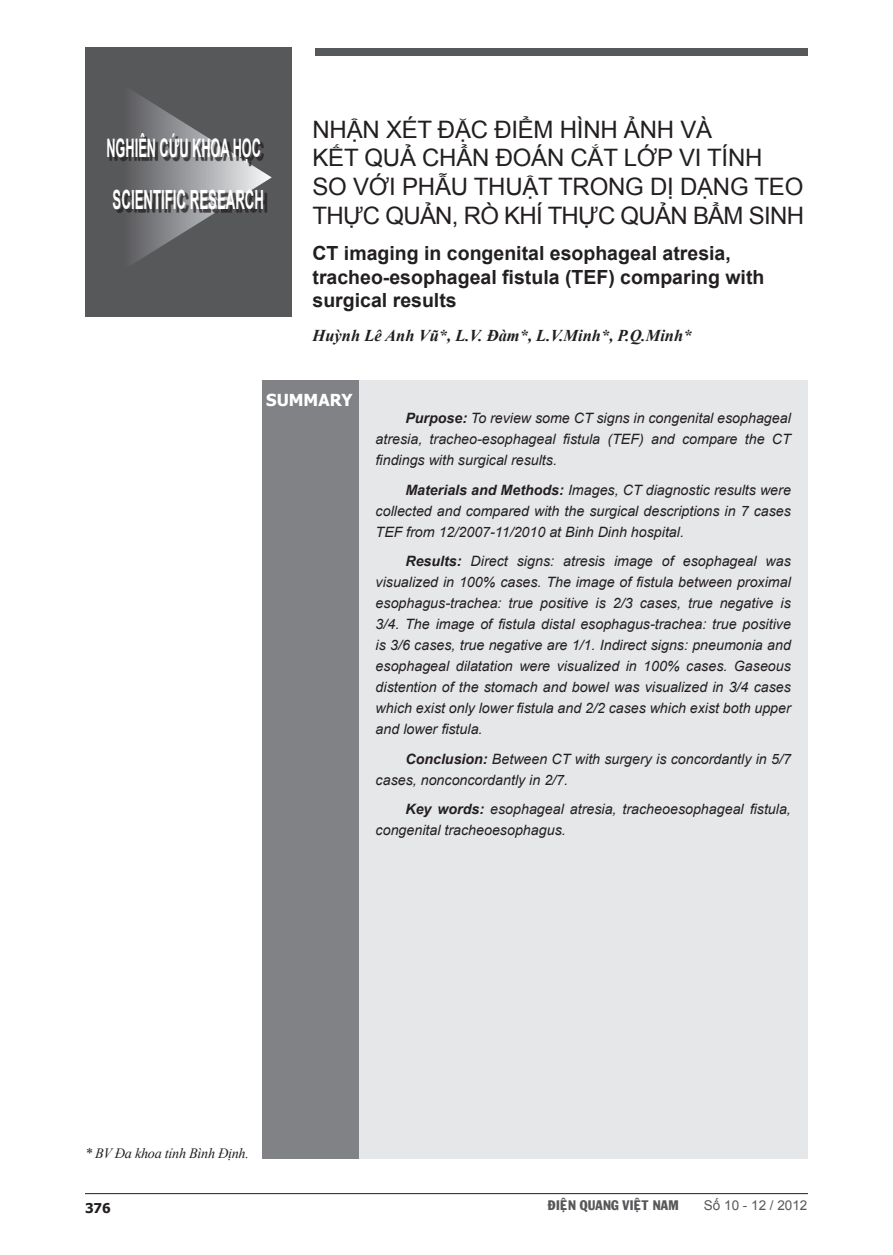
<style>
.page{position:relative;width:893px;height:1255px;background:#fff}
.page>*{position:absolute;margin:0;border:0;box-sizing:border-box;transform-origin:0 0}
.t1{font:700 26.4px "Arial";color:#fff;scale:.5 1}
.t2{font:700 25.5px "Arial";color:#fff;scale:.5 1}
.tit_bai{font:24px/28.8px "Arial";letter-spacing:-.01em;color:#231f20}
.tieng_anh{font:700 19.5px/23.4px "Arial";color:#231f20}
.ten_tac_gia{font:italic 700 16.5px "Times New Roman";color:#231f20}
.t3{font:700 16.5px "Tahoma";color:#fff}
.t4{font:italic 14.25px/21px "Arial";color:#231f20;text-align:justify}
.t5{font:italic 14.25px "Times New Roman";letter-spacing:-.02em;color:#231f20}
.t6{font:13.5px "VNI Franko";color:#57585a}
.t7{font:13.5px "Arial";color:#57585a}
.t8{font:700 13.5px "Tahoma";color:#231f20}
.s1{font-weight:700}
</style>
<div class="page">
<hr style="left:85px;top:1193px;width:723px;height:1px;background:#231f20">
<div style="left:85px;top:48px;width:207px;height:269px;background:#57585a"></div>
<svg style="left:132px;top:91px;width:72px;height:173px"></svg>
<div style="left:109px;top:135px;width:200px;height:64px;background:#231f20;opacity:.75"></div>
<div style="left:115px;top:191px;width:205px;height:63px;background:#231f20;opacity:.75"></div>
<div style="left:316px;top:48px;width:492px;height:7px;background:#57585a"></div>
<div style="left:263px;top:380px;width:545px;height:778px;background:#e6e7e9"></div>
<div style="left:262px;top:380px;width:96px;height:778px;background:#808285"></div>
<h2 class="t2" style="left:106px;top:131px;width:311px">NGHIÊN CỨU KHOA HỌC</h2>
<h1 class="t1" style="left:113px;top:182px;width:284px">Sci enti fic research</h1>
<p class="tit_bai" style="left:313px;top:115px;width:493px">NHẬN XÉT ĐẶC ĐIỂM HÌNH ẢNH VÀ<br>KẾT QUẢ CHẨN ĐOÁN CẮT LỚP VI TÍNH<br>SO VỚI PHẪU THUẬT TRONG DỊ DẠNG TEO<br>THỰC QUẢN, RÒ KHÍ THỰC QUẢN BẨM SINH</p>
<p class="tieng_anh" style="left:313px;top:242px;width:453px">CT imaging in congenital esophageal atresia, tracheo-esophageal fistula (TEF) comparing with surgical results</p>
<p class="ten_tac_gia" style="left:313px;top:324px;width:381px">Huỳnh Lê Anh Vũ*, L.V. Đàm*, L.V.Minh*, P.Q.Minh*</p>
<p class="t3" style="left:266px;top:388px;width:14px">SUMMAR</p>
<p class="t3" style="left:342px;top:388px;width:13px">Y</p>
<p class="t4" style="left:376px;top:408px;width:417px;text-indent:30px"><span class="s1">Purpose:</span> To review some CT signs in congenital esophageal atresia, tracheo-esophageal fistula (TEF) and compare the CT findings with surgical results.</p>
<p class="t4" style="left:376px;top:479px;width:417px;text-indent:30px"><span class="s1">Materials and Methods:</span> Images, CT diagnostic results were collected and compared with the surgical descriptions in 7 cases TEF from 12/2007-11/2010 at Binh Dinh hospital.</p>
<p class="t4" style="left:376px;top:551px;width:417px;text-indent:30px"><span class="s1">Results:</span> Direct signs: atresis image of esophageal was visualized in 100% cases. The image of fistula between proximal esophagus-trachea: true positive is 2/3 cases, true negative is 3/4. The image of fistula distal esophagus-trachea: true positive is 3/6 cases, true negative are 1/1. Indirect signs: pneumonia and esophageal dilatation were visualized in 100% cases. Gaseous distention of the stomach and bowel was visualized in 3/4 cases which exist only lower fistula and 2/2 cases which exist both upper and lower fistula.</p>
<p class="t4" style="left:376px;top:748px;width:417px;text-indent:30px"><span class="s1">Conclusion:</span> Between CT with surgery is concordantly in 5/7 cases, nonconcordantly in 2/7.</p>
<p class="t4" style="left:376px;top:799px;width:417px;text-indent:30px"><span class="s1">Key words:</span> esophageal atresia, tracheoesophageal fistula, congenital tracheoesophagus.</p>
<p class="t5" style="left:85px;top:1143px;width:165px">* BV Đa khoa tỉnh Bình Định.</p>
<p class="t8" style="left:85px;top:1198px;width:27px">376</p>
<p class="t6" style="left:548px;top:1194px;width:132px">ÑIEÄN QUANG VIEÄT NAM</p>
<p class="t7" style="left:704px;top:1196px;width:105px">Số 10 - 12 / 2012</p>
</div>
